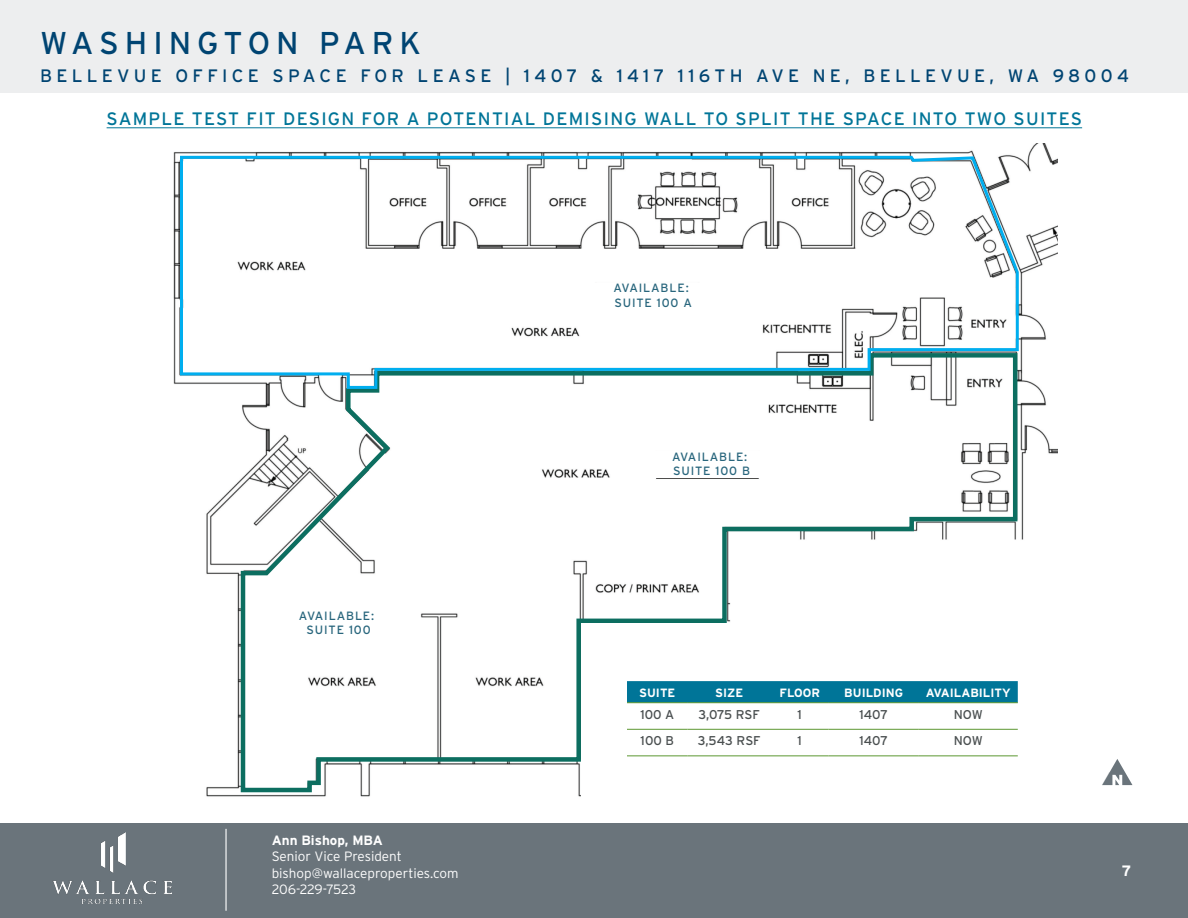
<style>
.page{position:relative;width:1188px;height:918px;background:#fff}
.page>*{position:absolute;margin:0;border:0;box-sizing:border-box;transform-origin:0 0}
.t1{font:31.5px "Interstate";letter-spacing:.19em;color:#004472}
.t2{font:18px "Interstate";letter-spacing:.07em;color:#007598}
.t3{font:18px "Interstate";letter-spacing:.24em;color:#004472}
.t4{font:700 15px "Interstate";color:#fff}
.t5{font:300 13.5px/16.5px "Interstate";color:#fff}
.t6{font:700 13.5px "Interstate";color:#fff}
.Body{font:12.75px "Interstate";color:#4a4f50}
.t7{font:12px "Interstate";letter-spacing:.07em;color:#29667d}
.Body-2{font:700 12px "Interstate";color:#fff}
</style>
<div class="page">
<div style="left:0;top:0;width:1188px;height:93px;background:#edeeef"></div>
<div style="left:0;top:824px;width:1188px;height:94px;background:#6a747b"></div>
<img style="left:53px;top:832px;width:119px;height:71px">
<hr style="left:225px;top:829px;width:2px;height:82px;background:#fff">
<hr style="left:107px;top:128px;width:975px;height:1px;background:#007598">
<img style="left:173px;top:143px;width:885px;height:654px">
<svg style="left:238px;top:390px;width:782px;height:405px"></svg>
<svg style="left:178px;top:154px;width:842px;height:236px"></svg>
<div style="left:634px;top:451px;width:151px;height:27px;background:#fff"></div>
<div style="left:576px;top:283px;width:150px;height:29px;background:#fff"></div>
<div style="left:581px;top:623px;width:171px;height:182px;background:#fff"></div>
<svg style="left:1102px;top:759px;width:30px;height:26px"></svg>
<div style="left:627px;top:681px;width:391px;height:21px;background:#007598"></div>
<hr style="left:627px;top:702px;width:61px;height:1px;background:#5c9731">
<hr style="left:688px;top:702px;width:83px;height:1px;background:#5c9731">
<hr style="left:771px;top:702px;width:58px;height:1px;background:#5c9731">
<hr style="left:829px;top:702px;width:90px;height:1px;background:#5c9731">
<hr style="left:919px;top:702px;width:99px;height:1px;background:#5c9731">
<hr style="left:627px;top:729px;width:61px;height:1px;background:#5c9731">
<hr style="left:688px;top:729px;width:83px;height:1px;background:#5c9731">
<hr style="left:771px;top:729px;width:58px;height:1px;background:#5c9731">
<hr style="left:829px;top:729px;width:90px;height:1px;background:#5c9731">
<hr style="left:919px;top:729px;width:99px;height:1px;background:#5c9731">
<hr style="left:627px;top:756px;width:61px;height:1px;background:#5c9731">
<hr style="left:688px;top:756px;width:83px;height:1px;background:#5c9731">
<hr style="left:771px;top:756px;width:58px;height:1px;background:#5c9731">
<hr style="left:829px;top:756px;width:90px;height:1px;background:#5c9731">
<hr style="left:919px;top:756px;width:99px;height:1px;background:#5c9731">
<h1 class="t1" style="left:40px;top:25px;width:383px">WASHINGTON PARK</h1>
<p class="t3" style="left:40px;top:66px;width:1091px">BELLEVUE OFFICE SPACE FOR LEASE | 1407 &amp; 1417 116TH AVE NE, BELLEVUE, WA 98004</p>
<p class="t2" style="left:107px;top:109px;width:977px">SAMPLE TEST FIT DESIGN FOR A POTENTIAL DEMISING WALL TO SPLIT THE SPACE INTO TWO SUITES</p>
<p class="t7" style="left:614px;top:281px;width:77px">AVAILABLE:</p>
<p class="t7" style="left:614px;top:296px;width:79px">SUITE 100 A</p>
<p class="t7" style="left:299px;top:609px;width:77px">AVAILABLE:</p>
<p class="t7" style="left:307px;top:623px;width:66px">SUITE 100</p>
<p class="t6" style="left:272px;top:832px;width:113px">Ann Bishop, MBA</p>
<p class="t5" style="left:272px;top:848px;width:188px">Senior Vice President bishop@wallaceproperties.com<br>206-229-7523</p>
<p class="t7" style="left:672px;top:450px;width:77px">AVAILABLE:</p>
<p class="t7" style="left:673px;top:464px;width:79px">SUITE 100 B</p>
<p class="Body-2" style="left:639px;top:686px;width:38px">SUITE</p>
<p class="Body-2" style="left:715px;top:686px;width:30px">SIZE</p>
<p class="Body-2" style="left:780px;top:686px;width:42px">FLOOR</p>
<p class="Body-2" style="left:844px;top:686px;width:60px">BUILDING</p>
<p class="Body-2" style="left:926px;top:686px;width:86px">AVAILABILITY</p>
<p class="Body" style="left:640px;top:707px;width:35px">100 A</p>
<p class="Body" style="left:699px;top:707px;width:63px">3,075 RSF</p>
<p class="Body" style="left:798px;top:707px;width:6px">1</p>
<p class="Body" style="left:859px;top:707px;width:30px">1407</p>
<p class="Body" style="left:954px;top:707px;width:30px">NOW</p>
<p class="Body" style="left:641px;top:734px;width:35px">100 B</p>
<p class="Body" style="left:698px;top:734px;width:64px">3,543 RSF</p>
<p class="Body" style="left:798px;top:734px;width:6px">1</p>
<p class="Body" style="left:859px;top:734px;width:30px">1407</p>
<p class="Body" style="left:954px;top:734px;width:30px">NOW</p>
<p class="t4" style="left:1122px;top:862px;width:11px">7</p>
</div>
